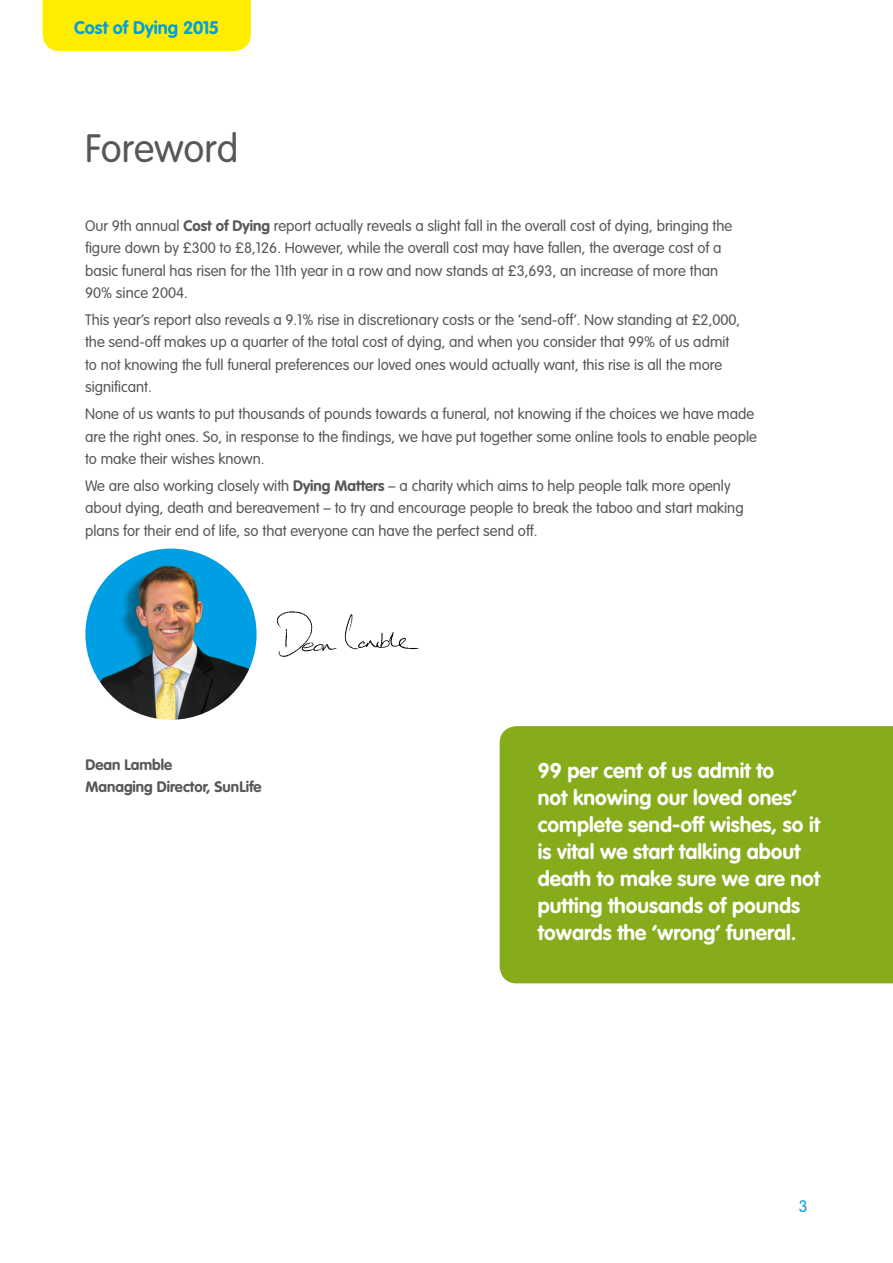
<style>
.page{position:relative;width:893px;height:1263px;background:#fff}
.page>*{position:absolute;margin:0;border:0;box-sizing:border-box;transform-origin:0 0}
.t1{font:300 39px "VAG Rounded Std";color:#575756}
.t2{font:700 21px/27px "VAG Rounded Std";color:#fff}
.t3{font:700 18px "VAG Rounded Std";letter-spacing:-.005em;color:#009fe3}
.t4{font:300 16.5px "VAG Rounded Std";color:#009fe3}
.t5{font:300 15px/22.5px "VAG Rounded Std";color:#575756}
.t6{font:700 15px/22.5px "VAG Rounded Std";color:#575756}
.s1{font-weight:700}
</style>
<div class="page">
<div style="left:43px;top:0;width:208px;height:51px;background:#ffed00"></div>
<img style="left:276px;top:611px;width:143px;height:46px">
<img style="left:85px;top:549px;width:172px;height:171px;border-radius:86px">
<div style="left:500px;top:726px;width:393px;height:257px;background:#86ac1b"></div>
<p class="t3" style="left:74px;top:17px;width:147px">Cost of Dying 2015</p>
<h1 class="t1" style="left:85px;top:126px;width:155px">Foreword</h1>
<p class="t5" style="left:85px;top:215px;width:649px">Our 9th annual <span class="s1">Cost of Dying</span> report actually reveals a slight fall in the overall cost of dying, bringing the figure down by £300 to £8,126. However, while the overall cost may have fallen, the average cost of a basic funeral has risen for the 11th year in a row and now stands at £3,693, an increase of more than 90% since 2004.</p>
<p class="t5" style="left:85px;top:309px;width:657px">This year’s report also reveals a 9.1% rise in discretionary costs or the ‘send-off’. Now standing at £2,000, the send-off makes up a quarter of the total cost of dying, and when you consider that 99% of us admit to not knowing the full funeral preferences our loved ones would actually want, this rise is all the more significant.</p>
<p class="t5" style="left:85px;top:403px;width:673px">None of us wants to put thousands of pounds towards a funeral, not knowing if the choices we have made are the right ones. So, in response to the findings, we have put together some online tools to enable people to make their wishes known.</p>
<p class="t5" style="left:85px;top:475px;width:660px">We are also working closely with <span class="s1">Dying Matters</span> – a charity which aims to help people talk more openly about dying, death and bereavement – to try and encourage people to break the taboo and start making plans for their end of life, so that everyone can have the perfect send off.</p>
<p class="t6" style="left:85px;top:753px;width:178px">Dean Lamble<br>Managing Director, SunLife</p>
<h2 class="t2" style="left:538px;top:758px;width:284px">99 per cent of us admit to<br>not knowing our loved ones’ complete send-off wishes, so it is vital we start talking about death to make sure we are not putting thousands of pounds towards the ‘wrong’ funeral.</h2>
<p class="t4" style="left:799px;top:1197px;width:10px">3</p>
</div>
